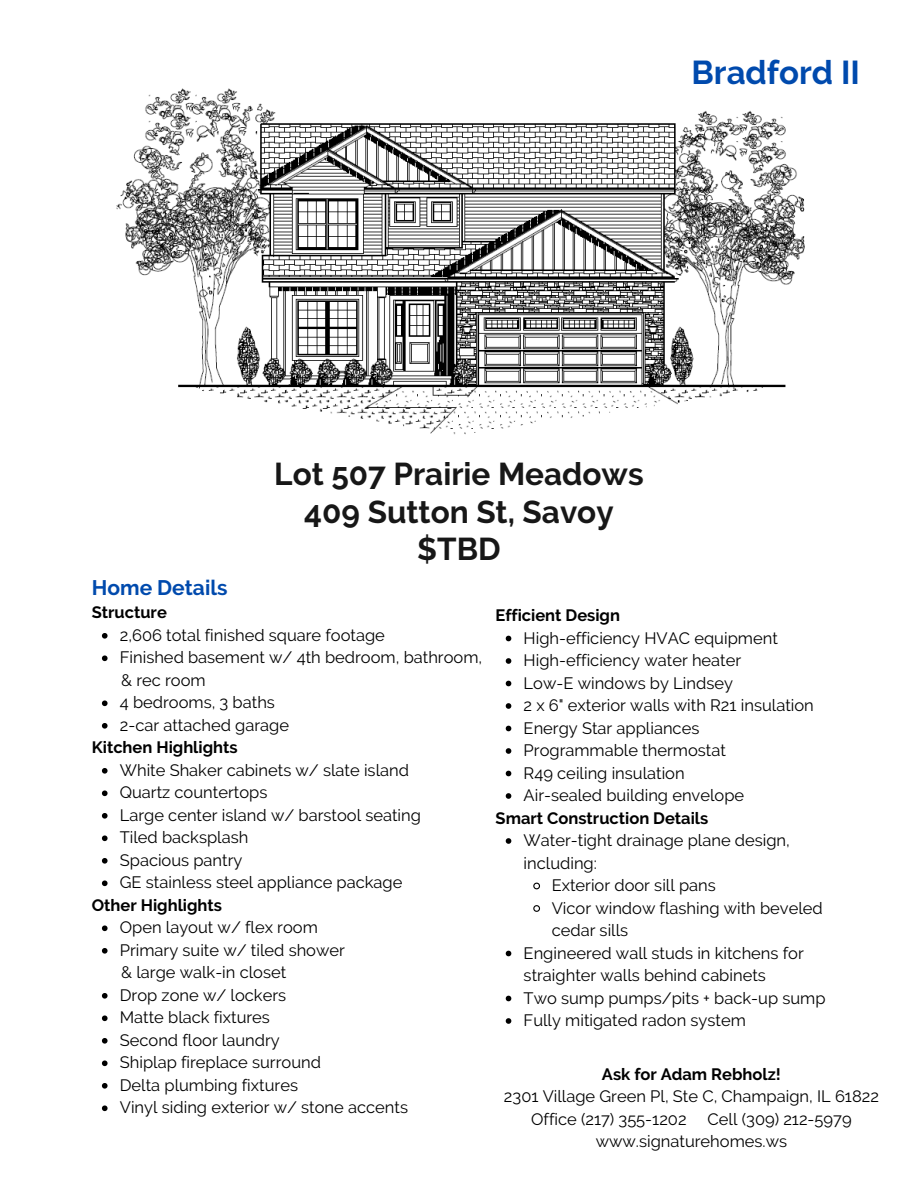
<style>
.page{position:relative;width:918px;height:1188px;background:#fff}
.page>*{position:absolute;margin:0;border:0;box-sizing:border-box;transform-origin:0 0}
.t1{font:700 33px "Raleway";color:#004aad}
.t2{font:700 31.5px/37.2px "Raleway";color:#171717;text-align:center}
.t3{font:700 21px "Raleway";color:#004aad}
.t4{font:16.5px/22.5px "Raleway";color:#000}
.t5{font:700 16.5px "Raleway";color:#000}
</style>
<div class="page">
<img style="left:116px;top:88px;width:689px;height:347px">
<svg style="left:102px;top:633px;width:6px;height:6px"></svg>
<svg style="left:102px;top:655px;width:6px;height:6px"></svg>
<svg style="left:102px;top:700px;width:6px;height:6px"></svg>
<svg style="left:102px;top:723px;width:6px;height:6px"></svg>
<svg style="left:102px;top:768px;width:6px;height:6px"></svg>
<svg style="left:102px;top:790px;width:6px;height:6px"></svg>
<svg style="left:102px;top:813px;width:6px;height:6px"></svg>
<svg style="left:102px;top:835px;width:6px;height:6px"></svg>
<svg style="left:102px;top:858px;width:6px;height:6px"></svg>
<svg style="left:102px;top:880px;width:6px;height:6px"></svg>
<svg style="left:102px;top:925px;width:6px;height:6px"></svg>
<svg style="left:102px;top:948px;width:6px;height:6px"></svg>
<svg style="left:102px;top:993px;width:6px;height:6px"></svg>
<svg style="left:102px;top:1015px;width:6px;height:6px"></svg>
<svg style="left:102px;top:1038px;width:6px;height:6px"></svg>
<svg style="left:102px;top:1060px;width:6px;height:6px"></svg>
<svg style="left:102px;top:1083px;width:6px;height:6px"></svg>
<svg style="left:102px;top:1105px;width:6px;height:6px"></svg>
<svg style="left:506px;top:636px;width:5px;height:5px"></svg>
<svg style="left:506px;top:658px;width:5px;height:6px"></svg>
<svg style="left:506px;top:681px;width:5px;height:5px"></svg>
<svg style="left:506px;top:703px;width:5px;height:6px"></svg>
<svg style="left:506px;top:726px;width:5px;height:5px"></svg>
<svg style="left:506px;top:748px;width:5px;height:6px"></svg>
<svg style="left:506px;top:771px;width:5px;height:5px"></svg>
<svg style="left:506px;top:793px;width:5px;height:6px"></svg>
<svg style="left:506px;top:838px;width:5px;height:6px"></svg>
<svg style="left:533px;top:882px;width:7px;height:8px"></svg>
<svg style="left:533px;top:905px;width:7px;height:7px"></svg>
<svg style="left:506px;top:951px;width:5px;height:5px"></svg>
<svg style="left:506px;top:996px;width:5px;height:5px"></svg>
<svg style="left:506px;top:1018px;width:5px;height:6px"></svg>
<h1 class="t1" style="left:691px;top:53px;width:170px">Bradford II</h1>
<p class="t3" style="left:92px;top:575px;width:137px">Home Details</p>
<p class="t5" style="left:92px;top:603px;width:77px">Structure</p>
<h2 class="t2" style="left:274px;top:456px;width:371px">Lot 507 Prairie Meadows<br>409 Sutton St, Savoy $TBD</h2>
<p class="t5" style="left:496px;top:606px;width:126px">Efficient Design</p>
<p class="t4" style="left:120px;top:624px;width:364px">2,606 total finished square footage<br>Finished basement w/ 4th bedroom, bathroom,</p>
<p class="t4" style="left:120px;top:691px;width:171px">4 bedrooms, 3 baths<br>2-car attached garage</p>
<p class="t4" style="left:120px;top:759px;width:303px">White Shaker cabinets w/ slate island<br>Quartz countertops<br>Large center island w/ barstool seating<br>Tiled backsplash<br>Spacious pantry<br>GE stainless steel appliance package</p>
<p class="t4" style="left:120px;top:916px;width:227px">Open layout w/ flex room<br>Primary suite w/ tiled shower</p>
<p class="t4" style="left:120px;top:984px;width:290px">Drop zone w/ lockers<br>Matte black fixtures<br>Second floor laundry<br>Shiplap fireplace surround<br>Delta plumbing fixtures<br>Vinyl siding exterior w/ stone accents</p>
<p class="t4" style="left:121px;top:669px;width:86px">&amp; rec room</p>
<p class="t5" style="left:92px;top:738px;width:147px">Kitchen Highlights</p>
<p class="t5" style="left:92px;top:895px;width:132px">Other Highlights</p>
<p class="t4" style="left:121px;top:961px;width:167px">&amp; large walk-in closet</p>
<p class="t4" style="left:524px;top:626px;width:292px">High-efficiency HVAC equipment<br>High-efficiency water heater<br>Low-E windows by Lindsey<br>2 x 6" exterior walls with R21 insulation<br>Energy Star appliances<br>Programmable thermostat<br>R49 ceiling insulation<br>Air-sealed building envelope</p>
<p class="t4" style="left:524px;top:829px;width:268px">Water-tight drainage plane design,</p>
<p class="t4" style="left:524px;top:851px;width:75px">including:</p>
<p class="t4" style="left:552px;top:874px;width:166px">Exterior door sill pans</p>
<p class="t4" style="left:552px;top:896px;width:273px">Vicor window flashing with beveled</p>
<p class="t4" style="left:552px;top:919px;width:78px">cedar sills</p>
<p class="t4" style="left:524px;top:941px;width:282px">Engineered wall studs in kitchens for</p>
<p class="t4" style="left:524px;top:964px;width:244px">straighter walls behind cabinets</p>
<p class="t4" style="left:524px;top:986px;width:303px">Two sump pumps/pits + back-up sump</p>
<p class="t4" style="left:524px;top:1009px;width:224px">Fully mitigated radon system</p>
<p class="t5" style="left:496px;top:808px;width:214px">Smart Construction Details</p>
<p class="t5" style="left:602px;top:1064px;width:181px">Ask for Adam Rebholz!</p>
<p class="t4" style="left:531px;top:1085px;width:349px;text-indent:-27px">2301 Village Green Pl, Ste C, Champaign, IL 61822<br>Office (217) 355-1202</p>
<p class="t4" style="left:596px;top:1108px;width:257px;text-indent:112px">Cell (309) 212-5979 www.signaturehomes.ws</p>
</div>
